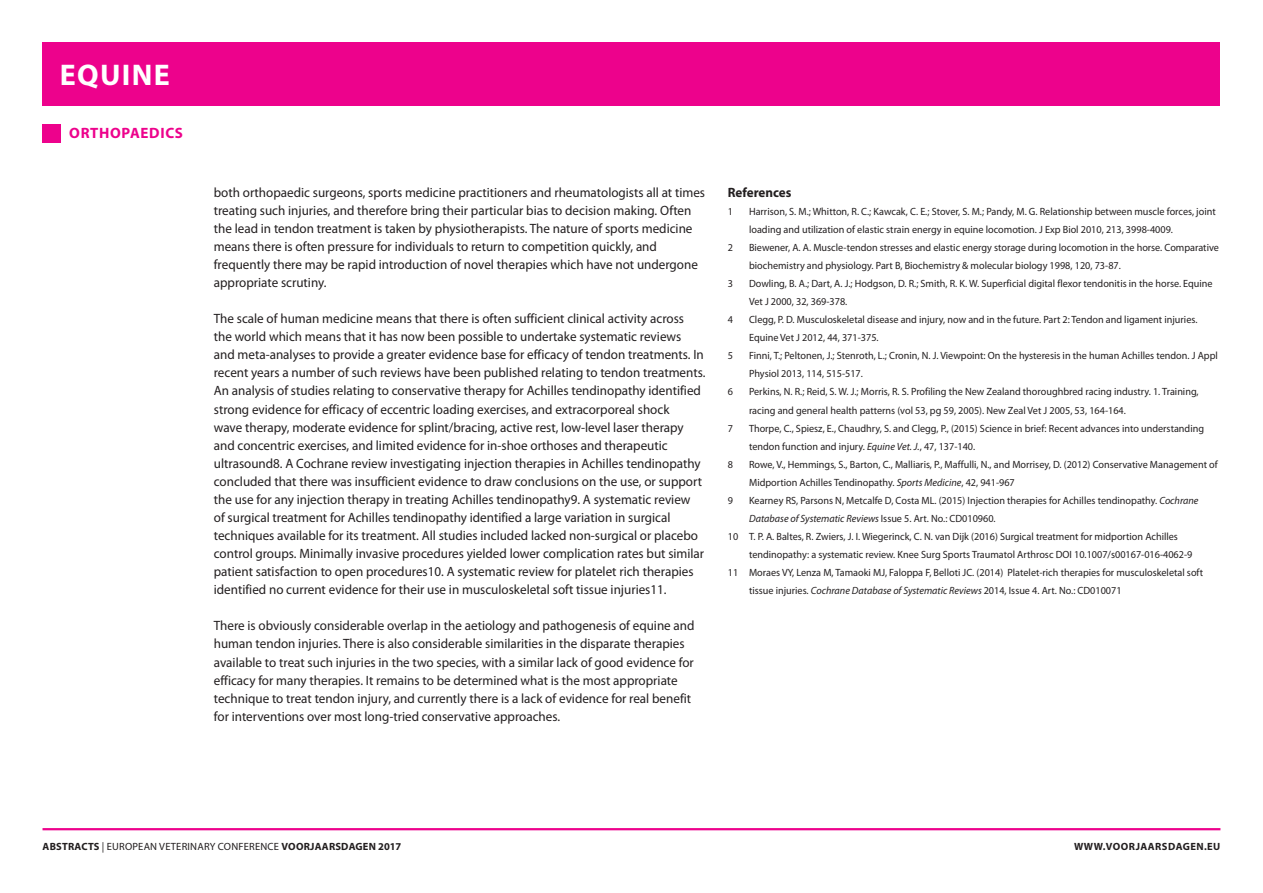
<style>
.page{position:relative;width:1263px;height:893px;background:#fff}
.page>*{position:absolute;margin:0;border:0;box-sizing:border-box;transform-origin:0 0}
.t1{font:700 30px "Myriad Pro";letter-spacing:.045em;color:#fff}
.t2{font:700 15px "Myriad Pro";letter-spacing:.045em;color:#ed028c}
._01_Platte_tekst{font:13.5px/18px "Myriad Pro";color:#231f20}
._03_Tussenkop{font:700 13.5px "Myriad Pro";color:#231f20}
._07_Referenties{font:10.5px/18px "Myriad Pro";color:#231f20}
._07_Referenties-2{font:10.5px "Myriad Pro";letter-spacing:.02em;color:#231f20}
.t3{font:700 10.5px "Myriad Pro";letter-spacing:.045em;color:#231f20}
.s1{font-style:italic}
.s2{font-weight:700}
</style>
<div class="page">
<div style="left:43px;top:43px;width:1177px;height:63px;background:#ed028c"></div>
<hr style="left:43px;top:828px;width:1177px;height:2px;background:#ed028c">
<div style="left:43px;top:124px;width:18px;height:18px;background:#ed028c"></div>
<hr style="left:1262px;top:43px;width:1px;height:31px;background:#ed028c">
<h1 class="t1" style="left:60px;top:58px;width:112px">EQUINE</h1>
<p class="t2" style="left:69px;top:125px;width:115px">ORTHOPAEDICS</p>
<p class="_01_Platte_tekst" style="left:214px;top:183px;width:493px">both orthopaedic surgeons, sports medicine practitioners and rheumatologists all at times treating such injuries, and therefore bring their particular bias to decision making. Often the lead in tendon treatment is taken by physiotherapists. The nature of sports medicine means there is often pressure for individuals to return to competition quickly, and frequently there may be rapid introduction of novel therapies which have not undergone appropriate scrutiny.</p>
<p class="_01_Platte_tekst" style="left:214px;top:310px;width:493px">The scale of human medicine means that there is often sufficient clinical activity across the world which means that it has now been possible to undertake systematic reviews and meta-analyses to provide a greater evidence base for efficacy of tendon treatments. In recent years a number of such reviews have been published relating to tendon treatments.<br>An analysis of studies relating to conservative therapy for Achilles tendinopathy identified strong evidence for efficacy of eccentric loading exercises, and extracorporeal shock<br>wave therapy, moderate evidence for splint/bracing, active rest, low-level laser therapy and concentric exercises, and limited evidence for in-shoe orthoses and therapeutic ultrasound8. A Cochrane review investigating injection therapies in Achilles tendinopathy concluded that there was insufficient evidence to draw conclusions on the use, or support the use for any injection therapy in treating Achilles tendinopathy9. A systematic review<br>of surgical treatment for Achilles tendinopathy identified a large variation in surgical techniques available for its treatment. All studies included lacked non-surgical or placebo control groups. Minimally invasive procedures yielded lower complication rates but similar patient satisfaction to open procedures10. A systematic review for platelet rich therapies identified no current evidence for their use in musculoskeletal soft tissue injuries11.</p>
<p class="_01_Platte_tekst" style="left:214px;top:617px;width:482px">There is obviously considerable overlap in the aetiology and pathogenesis of equine and human tendon injuries. There is also considerable similarities in the disparate therapies available to treat such injuries in the two species, with a similar lack of good evidence for efficacy for many therapies. It remains to be determined what is the most appropriate technique to treat tendon injury, and currently there is a lack of evidence for real benefit for interventions over most long-tried conservative approaches.</p>
<p class="_03_Tussenkop" style="left:728px;top:185px;width:65px">References</p>
<p class="_07_Referenties" style="left:728px;top:202px;width:7px">1</p>
<p class="_07_Referenties" style="left:749px;top:202px;width:468px">Harrison, S. M.; Whitton, R. C.; Kawcak, C. E.; Stover, S. M.; Pandy, M. G. Relationship between muscle forces, joint loading and utilization of elastic strain energy in equine locomotion. J Exp Biol 2010, 213, 3998-4009.</p>
<p class="_07_Referenties" style="left:728px;top:239px;width:7px">2</p>
<p class="_07_Referenties" style="left:749px;top:239px;width:471px">Biewener, A. A. Muscle-tendon stresses and elastic energy storage during locomotion in the horse. Comparative biochemistry and physiology. Part B, Biochemistry &amp; molecular biology 1998, 120, 73-87.</p>
<p class="_07_Referenties" style="left:728px;top:275px;width:7px">3</p>
<p class="_07_Referenties" style="left:749px;top:275px;width:465px">Dowling, B. A.; Dart, A. J.; Hodgson, D. R.; Smith, R. K. W. Superficial digital flexor tendonitis in the horse. Equine<br>Vet J 2000, 32, 369-378.</p>
<p class="_07_Referenties" style="left:728px;top:311px;width:7px">4</p>
<p class="_07_Referenties" style="left:749px;top:311px;width:450px">Clegg, P. D. Musculoskeletal disease and injury, now and in the future. Part 2: Tendon and ligament injuries.<br>Equine Vet J 2012, 44, 371-375.</p>
<p class="_07_Referenties" style="left:728px;top:347px;width:7px">5</p>
<p class="_07_Referenties" style="left:749px;top:347px;width:470px">Finni, T.; Peltonen, J.; Stenroth, L.; Cronin, N. J. Viewpoint: On the hysteresis in the human Achilles tendon. J Appl<br>Physiol 2013, 114, 515-517.</p>
<p class="_07_Referenties" style="left:728px;top:383px;width:7px">6</p>
<p class="_07_Referenties" style="left:749px;top:383px;width:451px">Perkins, N. R.; Reid, S. W. J.; Morris, R. S. Profiling the New Zealand thoroughbred racing industry. 1. Training, racing and general health patterns (vol 53, pg 59, 2005). New Zeal Vet J 2005, 53, 164-164.</p>
<p class="_07_Referenties" style="left:728px;top:419px;width:7px">7</p>
<p class="_07_Referenties" style="left:749px;top:419px;width:456px">Thorpe, C., Spiesz, E., Chaudhry, S. and Clegg, P., (2015) Science in brief: Recent advances into understanding tendon function and injury. <span class="s1">Equine Vet. J.</span>, 47, 137-140.</p>
<p class="_07_Referenties" style="left:728px;top:455px;width:7px">8</p>
<p class="_07_Referenties" style="left:749px;top:455px;width:470px">Rowe, V., Hemmings, S., Barton, C., Malliaris, P., Maffulli, N., and Morrisey, D. (2012) Conservative Management of<br>Midportion Achilles Tendinopathy. <span class="s1">Sports Medicine</span>, 42, 941-967</p>
<p class="_07_Referenties" style="left:728px;top:492px;width:7px">9</p>
<p class="_07_Referenties" style="left:749px;top:492px;width:451px">Kearney RS, Parsons N, Metcalfe D, Costa ML. (2015) Injection therapies for Achilles tendinopathy. <span class="s1">Cochrane<br>Database of Systematic Reviews</span> Issue 5. Art. No.: CD010960.</p>
<p class="_07_Referenties" style="left:749px;top:528px;width:445px;text-indent:-21px">10 T. P. A. Baltes, R. Zwiers, J. I. Wiegerinck, C. N. van Dijk (2016) Surgical treatment for midportion Achilles tendinopathy: a systematic review. Knee Surg Sports Traumatol Arthrosc DOI 10.1007/s00167-016-4062-9</p>
<p class="_07_Referenties" style="left:749px;top:564px;width:455px;text-indent:-21px">11 Moraes VY, Lenza M, Tamaoki MJ, Faloppa F, Belloti JC. (2014) Platelet-rich therapies for musculoskeletal soft tissue injuries. <span class="s1">Cochrane Database of Systematic Reviews</span> 2014, Issue 4. Art. No.: CD010071</p>
<p class="_07_Referenties-2" style="left:43px;top:841px;width:360px"><span class="s2">ABSTRACTS</span> | EUROPEAN VETERINARY CONFERENCE <span class="s2">VOORJAARSDAGEN 2017</span></p>
<p class="t3" style="left:1074px;top:841px;width:148px">WWW.VOORJAARSDAGEN.EU</p>
</div>
